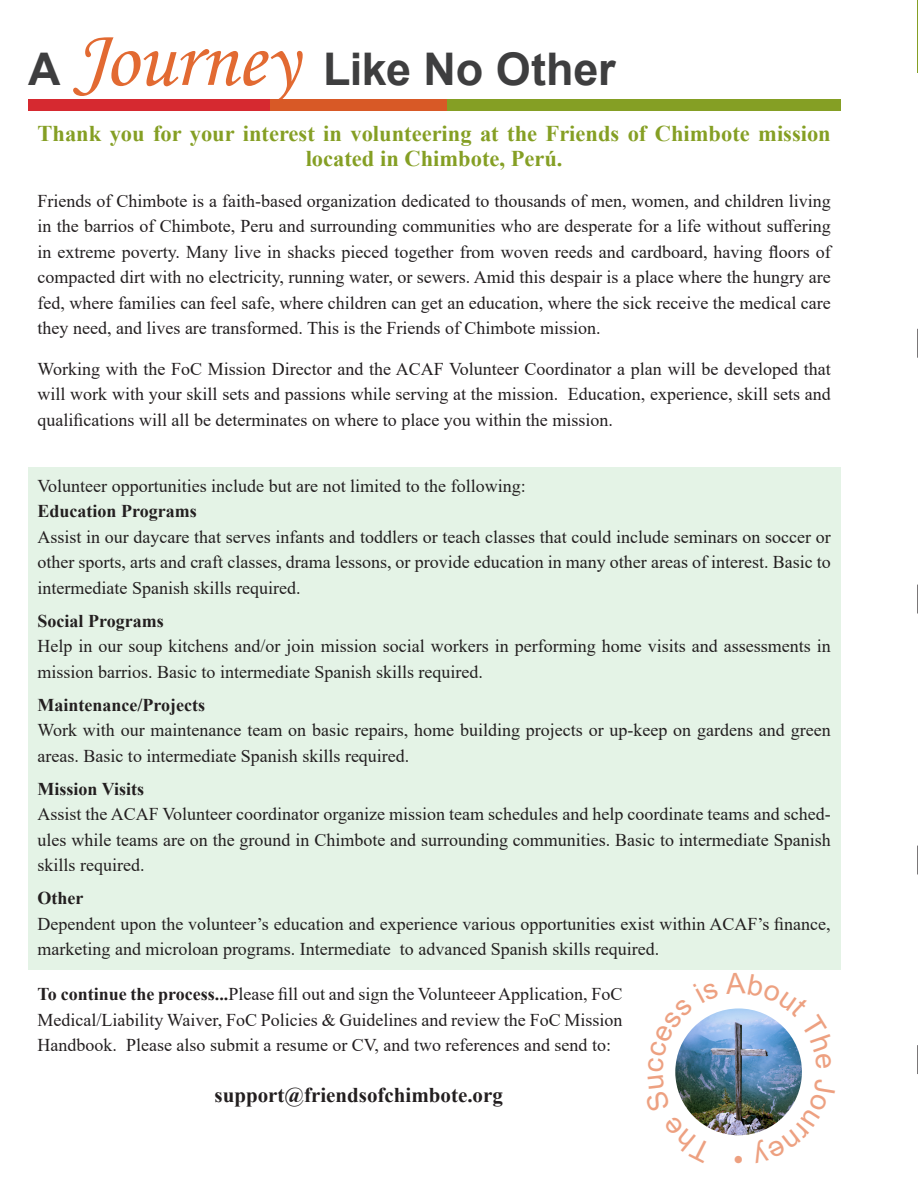
<style>
.page{position:relative;width:918px;height:1188px;background:#fff}
.page>*{position:absolute;margin:0;border:0;box-sizing:border-box;transform-origin:0 0}
.body_copy{font:700 45px "Arial";letter-spacing:-.005em;color:#3e3e3f}
.t1{font:700 22.5px/25.5px "Times New Roman";color:#859f24;text-align:center}
.t2{font:700 21px "Times New Roman";color:#231f20}
.t3{font:18px/25.5px "Times New Roman";color:#231f20;text-align:justify}
.t4{font:700 18px "Times New Roman";color:#231f20}
.s1{font-family:"Monotype Corsiva";font-weight:400;font-size:82.5px;color:#e26a32}
.s2{font-weight:700}
</style>
<div class="page">
<div style="left:28px;top:467px;width:812px;height:502px;background:#e4f3e6"></div>
<div style="left:270px;top:99px;width:177px;height:11px;background:#d85926"></div>
<div style="left:28px;top:99px;width:242px;height:11px;background:#d62930"></div>
<div style="left:447px;top:99px;width:393px;height:11px;background:#859f24"></div>
<svg style="left:917px;top:846px;width:1px;height:28px"></svg>
<svg style="left:917px;top:585px;width:1px;height:29px"></svg>
<svg style="left:917px;top:329px;width:1px;height:29px"></svg>
<hr style="left:917px;top:0;width:1px;height:72px;background:#859f24">
<svg style="left:917px;top:1045px;width:1px;height:29px"></svg>
<img style="left:675px;top:1008px;width:127px;height:127px;border-radius:63px">
<img style="left:675px;top:1011px;width:44px;height:121px">
<svg style="left:726px;top:1008px;width:76px;height:61px"></svg>
<img style="left:751px;top:1079px;width:51px;height:55px">
<p class="body_copy" style="left:28px;top:37px;width:589px">A <span class="s1">Journey</span> Like No Other</p>
<p class="t1" style="left:38px;top:120px;width:795px">Thank you for your interest in volunteering at the Friends of Chimbote mission located in Chimbote, Perú.</p>
<p class="t3" style="left:38px;top:188px;width:795px">Friends of Chimbote is a faith-based organization dedicated to thousands of men, women, and children living in the barrios of Chimbote, Peru and surrounding communities who are desperate for a life without suffering in extreme poverty. Many live in shacks pieced together from woven reeds and cardboard, having floors of compacted dirt with no electricity, running water, or sewers. Amid this despair is a place where the hungry are fed, where families can feel safe, where children can get an education, where the sick receive the medical care they need, and lives are transformed. This is the Friends of Chimbote mission.</p>
<p class="t3" style="left:38px;top:356px;width:795px">Working with the FoC Mission Director and the ACAF Volunteer Coordinator a plan will be developed that will work with your skill sets and passions while serving at the mission. Education, experience, skill sets and qualifications will all be determinates on where to place you within the mission.</p>
<p class="t3" style="left:38px;top:473px;width:490px">Volunteer opportunities include but are not limited to the following:</p>
<p class="t4" style="left:38px;top:498px;width:161px">Education Programs</p>
<p class="t3" style="left:38px;top:524px;width:795px">Assist in our daycare that serves infants and toddlers or teach classes that could include seminars on soccer or other sports, arts and craft classes, drama lessons, or provide education in many other areas of interest. Basic to intermediate Spanish skills required.</p>
<p class="t4" style="left:38px;top:608px;width:128px">Social Programs</p>
<p class="t3" style="left:38px;top:633px;width:795px">Help in our soup kitchens and/or join mission social workers in performing home visits and assessments in mission barrios. Basic to intermediate Spanish skills required.</p>
<p class="t4" style="left:38px;top:692px;width:169px">Maintenance/Projects</p>
<p class="t3" style="left:38px;top:717px;width:795px">Work with our maintenance team on basic repairs, home building projects or up-keep on gardens and green areas. Basic to intermediate Spanish skills required.</p>
<p class="t4" style="left:38px;top:776px;width:108px">Mission Visits</p>
<p class="t3" style="left:38px;top:801px;width:795px">Assist the ACAF Volunteer coordinator organize mission team schedules and help coordinate teams and sched&shy;ules while teams are on the ground in Chimbote and surrounding communities. Basic to intermediate Spanish skills required.</p>
<p class="t4" style="left:38px;top:885px;width:47px">Other</p>
<p class="t3" style="left:38px;top:911px;width:795px">Dependent upon the volunteer’s education and experience various opportunities exist within ACAF’s finance, marketing and microloan programs. Intermediate to advanced Spanish skills required.</p>
<p class="t3" style="left:38px;top:981px;width:587px"><span class="s2">To continue the process...</span>Please fill out and sign the Volunteeer Application, FoC Medical/Liability Waiver, FoC Policies &amp; Guidelines and review the FoC Mission Handbook. Please also submit a resume or CV, and two references and send to:</p>
<p class="t2" style="left:215px;top:1080px;width:290px">support@friendsofchimbote.org</p>
</div>
